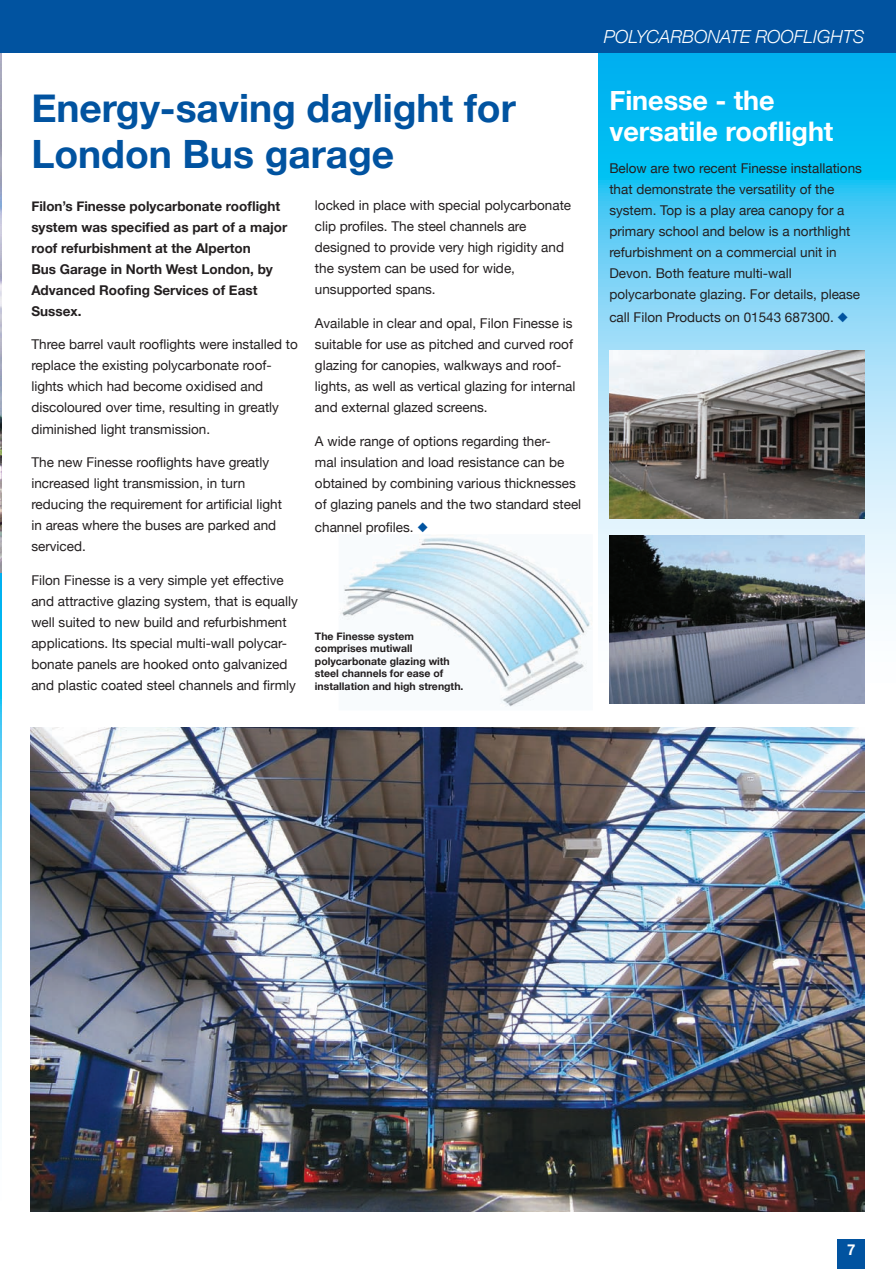
<style>
.page{position:relative;width:896px;height:1269px;background:#fff}
.page>*{position:absolute;margin:0;border:0;box-sizing:border-box;transform-origin:0 0}
.t1{font:700 39px/46.8px "Helvetica Neue";color:#0153a0}
.t2{font:700 27px/31.5px "Helvetica Neue";color:#fff}
.t3{font:italic 300 18px "Helvetica Neue";color:#fff}
.t4{font:700 15px "Helvetica Neue";color:#fff}
.t5{font:13.5px/21px "Helvetica Neue";color:#231f20}
.t6{font:700 13.5px/21px "Helvetica Neue";color:#231f20}
.t7{font:700 10.5px/12.6px "Helvetica Neue";color:#231f20}
.s1{color:#0153a0}
</style>
<div class="page">
<svg style="left:0;top:572px;width:2px;height:556px"></svg>
<svg style="left:598px;top:53px;width:298px;height:651px;background:#5bcef5"></svg>
<img style="left:340px;top:535px;width:252px;height:172px">
<img style="left:30px;top:727px;width:835px;height:483px">
<img style="left:0;top:53px;width:2px;height:519px">
<div style="left:0;top:0;width:896px;height:53px;background:#0153a0"></div>
<img style="left:609px;top:535px;width:256px;height:168px">
<img style="left:609px;top:350px;width:256px;height:169px">
<div style="left:838px;top:1239px;width:27px;height:29px;background:#0153a0"></div>
<h3 class="t3" style="left:604px;top:26px;width:262px">POLYCARBONATE ROOFLIGHTS</h3>
<h1 class="t1" style="left:31px;top:83px;width:486px">Energy-saving daylight for<br>London Bus garage</h1>
<h2 class="t2" style="left:609px;top:84px;width:226px">Finesse - the versatile rooflight</h2>
<p class="t6" style="left:31px;top:195px;width:257px">Filon’s Finesse polycarbonate rooflight system was specified as part of a major roof refurbishment at the Alperton<br>Bus Garage in North West London, by<br>Advanced Roofing Services of East<br>Sussex.</p>
<p class="t5" style="left:31px;top:334px;width:268px">Three barrel vault rooflights were installed to replace the existing polycarbonate roof&shy;lights which had become oxidised and discoloured over time, resulting in greatly diminished light transmission.</p>
<p class="t5" style="left:31px;top:451px;width:252px">The new Finesse rooflights have greatly increased light transmission, in turn reducing the requirement for artificial light in areas where the buses are parked and serviced.</p>
<p class="t5" style="left:31px;top:569px;width:268px">Filon Finesse is a very simple yet effective and attractive glazing system, that is equally well suited to new build and refurbishment applications. Its special multi-wall polycar&shy;bonate panels are hooked onto galvanized and plastic coated steel channels and firmly</p>
<p class="t5" style="left:609px;top:158px;width:254px">Below are two recent Finesse installations that demonstrate the versatility of the system. Top is a play area canopy for a primary school and below is a northlight refurbishment on a commercial unit in Devon. Both feature multi-wall polycarbonate glazing. For details, please</p>
<p class="t5" style="left:609px;top:306px;width:240px">call Filon Products on 01543 687300. <span class="s1">◆</span></p>
<p class="t5" style="left:315px;top:195px;width:258px">locked in place with special polycarbonate clip profiles. The steel channels are designed to provide very high rigidity and the system can be used for wide, unsupported spans.</p>
<p class="t5" style="left:315px;top:312px;width:262px">Available in clear and opal, Filon Finesse is suitable for use as pitched and curved roof glazing for canopies, walkways and roof&shy;lights, as well as vertical glazing for internal and external glazed screens.</p>
<p class="t5" style="left:315px;top:430px;width:268px">A wide range of options regarding ther-<br>mal insulation and load resistance can be obtained by combining various thicknesses of glazing panels and the two standard steel</p>
<p class="t5" style="left:315px;top:516px;width:115px">channel profiles. <span class="s1">◆</span></p>
<p class="t7" style="left:315px;top:629px;width:150px">The Finesse system comprises mutiwall polycarbonate glazing with steel channels for ease of installation and high strength.</p>
<p class="t4" style="left:847px;top:1239px;width:10px">7</p>
</div>
